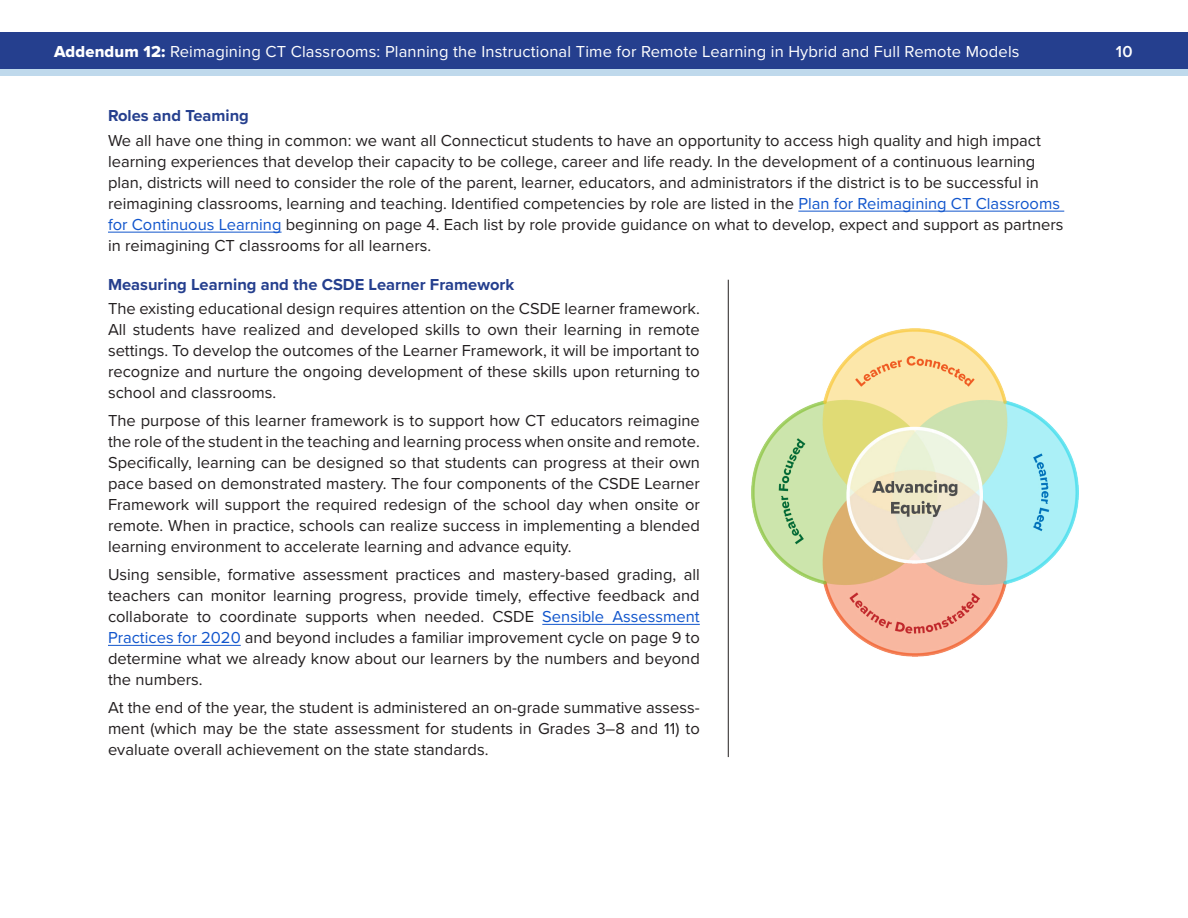
<style>
.page{position:relative;width:1188px;height:918px;background:#fff}
.page>*{position:absolute;margin:0;border:0;box-sizing:border-box;transform-origin:0 0}
.body_answer_paragrap{font:16.5px/21px "Proxima Nova";color:#231f20;text-align:justify}
.t1{font:16.5px "Proxima Nova";letter-spacing:.01em;color:#fff}
.H2__question{font:700 16.5px "Proxima Nova";color:#253f8e}
.t2{font:600 16.5px "Proxima Nova";color:#fff}
.s1{font-family:"Proxima Nova Extrabld"}
.s2{color:#15c}
</style>
<div class="page">
<div style="left:0;top:69px;width:1188px;height:6px;background:#bfd9ec"></div>
<div style="left:0;top:33px;width:1188px;height:36px;background:#253f8e"></div>
<hr style="left:798px;top:211px;width:266px;height:1px;background:#15c">
<hr style="left:108px;top:232px;width:174px;height:1px;background:#15c">
<hr style="left:542px;top:624px;width:158px;height:1px;background:#15c">
<hr style="left:108px;top:645px;width:133px;height:1px;background:#15c">
<img style="left:751px;top:328px;width:328px;height:328px">
<hr style="left:728px;top:280px;width:1px;height:477px;background:#231f20">
<p class="t1" style="left:54px;top:39px;width:967px"><span class="s1">Addendum 12:</span> Reimagining CT Classrooms: Planning the Instructional Time for Remote Learning in Hybrid and Full Remote Models</p>
<p class="t2" style="left:1116px;top:39px;width:18px">10</p>
<p class="H2__question" style="left:108px;top:103px;width:142px">Roles and Teaming</p>
<p class="body_answer_paragrap" style="left:108px;top:129px;width:957px;text-align:left">We all have one thing in common: we want all Connecticut students to have an opportunity to access high quality and high impact learning experiences that develop their capacity to be college, career and life ready. In the development of a continuous learning plan, districts will need to consider the role of the parent, learner, educators, and administrators if the district is to be successful in reimagining classrooms, learning and teaching. Identified competencies by role are listed in the <span class="s2">Plan for Reimagining CT Classrooms for Continuous Learning</span> beginning on page 4. Each list by role provide guidance on what to develop, expect and support as partners in reimagining CT classrooms for all learners.</p>
<p class="H2__question" style="left:108px;top:272px;width:408px">Measuring Learning and the CSDE Learner Framework</p>
<p class="body_answer_paragrap" style="left:108px;top:298px;width:593px">The existing educational design requires attention on the CSDE learner framework.<br>All students have realized and developed skills to own their learning in remote settings. To develop the outcomes of the Learner Framework, it will be important to recognize and nurture the ongoing development of these skills upon returning to school and classrooms.</p>
<p class="body_answer_paragrap" style="left:108px;top:409px;width:593px">The purpose of this learner framework is to support how CT educators reimagine the role of the student in the teaching and learning process when onsite and remote.<br>Specifically, learning can be designed so that students can progress at their own pace based on demonstrated mastery. The four components of the CSDE Learner Framework will support the required redesign of the school day when onsite or remote. When in practice, schools can realize success in implementing a blended learning environment to accelerate learning and advance equity.</p>
<p class="body_answer_paragrap" style="left:108px;top:563px;width:593px">Using sensible, formative assessment practices and mastery-based grading, all teachers can monitor learning progress, provide timely, effective feedback and collaborate to coordinate supports when needed. CSDE <span class="s2">Sensible Assessment Practices for 2020</span> and beyond includes a familiar improvement cycle on page 9 to determine what we already know about our learners by the numbers and beyond the numbers.</p>
<p class="body_answer_paragrap" style="left:108px;top:696px;width:593px">At the end of the year, the student is administered an on-grade summative assess&shy;ment (which may be the state assessment for students in Grades 3–8 and 11) to evaluate overall achievement on the state standards.</p>
</div>
